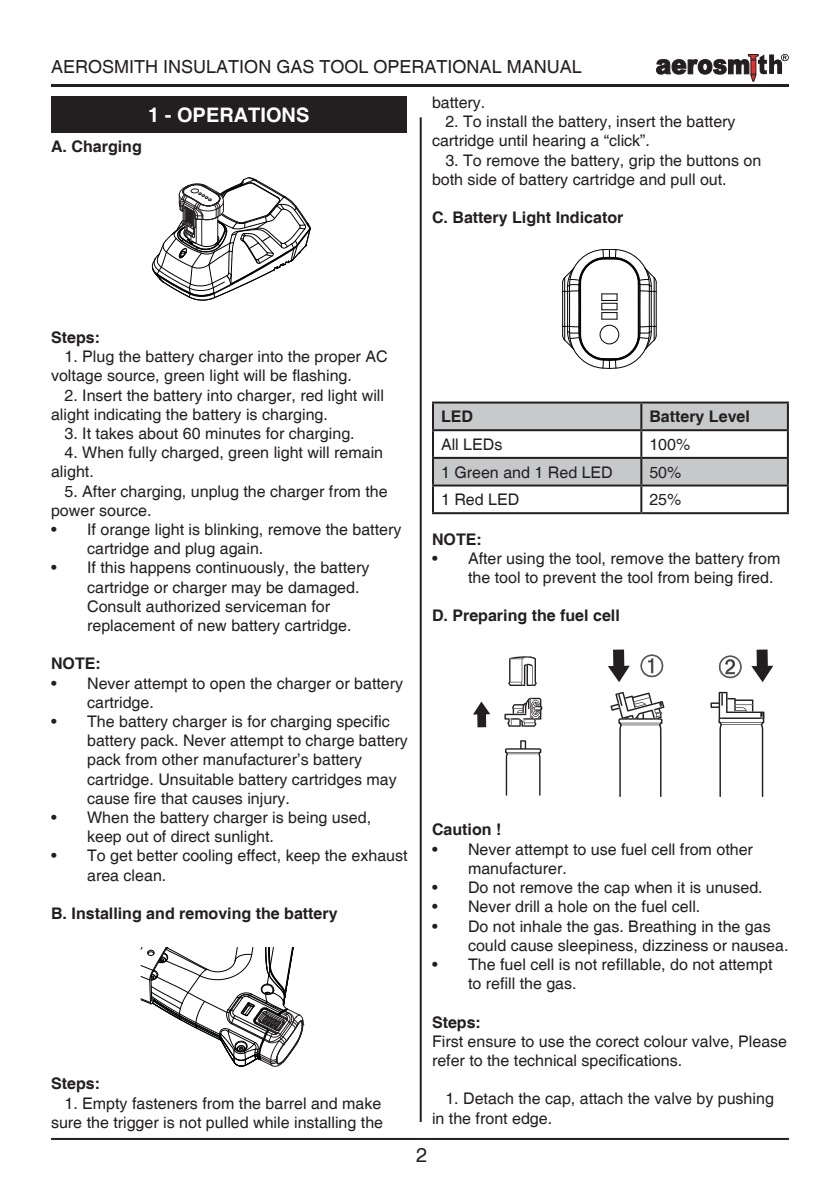
<style>
.page{position:relative;width:840px;height:1191px;background:#fff}
.page>*{position:absolute;margin:0;border:0;box-sizing:border-box;transform-origin:0 0}
.t1{font:700 20px "Helvetica";color:#fff}
.t2{font:20px "Helvetica";color:#231f20}
.t3{font:18px "Helvetica";color:#231f20}
.t4{font:16px/19.2px "Helvetica";color:#231f20}
.t5{font:700 16px "Helvetica";color:#231f20}
</style>
<div class="page">
<hr style="left:51px;top:85px;width:737px;height:2px;background:#231f20">
<hr style="left:419px;top:117px;width:2px;height:1005px;background:#231f20">
<hr style="left:51px;top:1138px;width:737px;height:2px;background:#231f20">
<svg style="left:656px;top:54px;width:133px;height:33px"></svg>
<svg style="left:562px;top:249px;width:94px;height:120px"></svg>
<div style="left:434px;top:403px;width:352px;height:26px;background:#c7c9cb"></div>
<div style="left:434px;top:459px;width:352px;height:25px;background:#c6c8ca"></div>
<hr style="left:432px;top:401px;width:209px;height:2px;background:#231f20">
<hr style="left:432px;top:403px;width:2px;height:26px;background:#231f20">
<hr style="left:641px;top:401px;width:147px;height:2px;background:#231f20">
<hr style="left:640px;top:403px;width:2px;height:26px;background:#231f20">
<hr style="left:786px;top:403px;width:2px;height:26px;background:#231f20">
<hr style="left:432px;top:429px;width:209px;height:2px;background:#231f20">
<hr style="left:432px;top:431px;width:2px;height:26px;background:#231f20">
<hr style="left:641px;top:429px;width:147px;height:2px;background:#231f20">
<hr style="left:640px;top:431px;width:2px;height:26px;background:#231f20">
<hr style="left:786px;top:431px;width:2px;height:26px;background:#231f20">
<hr style="left:432px;top:457px;width:209px;height:2px;background:#231f20">
<hr style="left:432px;top:459px;width:2px;height:25px;background:#231f20">
<hr style="left:641px;top:457px;width:147px;height:2px;background:#231f20">
<hr style="left:640px;top:459px;width:2px;height:25px;background:#231f20">
<hr style="left:786px;top:459px;width:2px;height:25px;background:#231f20">
<hr style="left:432px;top:486px;width:2px;height:26px;background:#231f20">
<hr style="left:640px;top:486px;width:2px;height:26px;background:#231f20">
<hr style="left:786px;top:486px;width:2px;height:26px;background:#231f20">
<hr style="left:432px;top:484px;width:209px;height:2px;background:#231f20">
<hr style="left:432px;top:512px;width:209px;height:2px;background:#231f20">
<hr style="left:641px;top:484px;width:147px;height:2px;background:#231f20">
<hr style="left:641px;top:512px;width:147px;height:2px;background:#231f20">
<svg style="left:504px;top:698px;width:38px;height:28px"></svg>
<svg style="left:508px;top:656px;width:28px;height:30px"></svg>
<svg style="left:504px;top:740px;width:37px;height:56px"></svg>
<svg style="left:473px;top:701px;width:17px;height:26px"></svg>
<svg style="left:610px;top:692px;width:54px;height:105px"></svg>
<svg style="left:710px;top:692px;width:54px;height:105px"></svg>
<svg style="left:608px;top:649px;width:21px;height:33px"></svg>
<svg style="left:751px;top:649px;width:21px;height:33px"></svg>
<svg style="left:640px;top:654px;width:23px;height:23px"></svg>
<svg style="left:718px;top:655px;width:23px;height:23px"></svg>
<div style="left:51px;top:96px;width:355px;height:37px;background:#231f20"></div>
<svg style="left:152px;top:177px;width:158px;height:123px"></svg>
<svg style="left:141px;top:947px;width:163px;height:119px"></svg>
<p class="t3" style="left:51px;top:56px;width:532px">AEROSMITH INSULATION GAS TOOL OPERATIONAL MANUAL</p>
<p class="t5" style="left:51px;top:136px;width:92px">A. Charging</p>
<p class="t1" style="left:148px;top:103px;width:163px">1 - OPERATIONS</p>
<p class="t4" style="left:432px;top:93px;width:55px">battery.</p>
<p class="t4" style="left:432px;top:113px;width:305px;text-indent:13px">2. To install the battery, insert the battery cartridge until hearing a “click”.</p>
<p class="t4" style="left:432px;top:151px;width:331px;text-indent:13px">3. To remove the battery, grip the buttons on both side of battery cartridge and pull out.</p>
<p class="t5" style="left:432px;top:208px;width:193px">C. Battery Light Indicator</p>
<p class="t5" style="left:51px;top:327px;width:50px">Steps:</p>
<p class="t4" style="left:51px;top:347px;width:338px;text-indent:13px">1. Plug the battery charger into the proper AC voltage source, green light will be flashing.</p>
<p class="t4" style="left:51px;top:386px;width:334px;text-indent:13px">2. Insert the battery into charger, red light will alight indicating the battery is charging.</p>
<p class="t4" style="left:64px;top:424px;width:291px">3. It takes about 60 minutes for charging.</p>
<p class="t4" style="left:51px;top:443px;width:333px;text-indent:13px">4. When fully charged, green light will remain alight.</p>
<p class="t4" style="left:51px;top:482px;width:338px;text-indent:13px">5. After charging, unplug the charger from the power source.</p>
<p class="t4" style="left:87px;top:520px;width:315px;text-indent:-36px">• If orange light is blinking, remove the battery cartridge and plug again.</p>
<p class="t4" style="left:87px;top:559px;width:283px;text-indent:-36px">• If this happens continuously, the battery cartridge or charger may be damaged.<br>Consult authorized serviceman for replacement of new battery cartridge.</p>
<p class="t5" style="left:51px;top:654px;width:51px">NOTE:</p>
<p class="t4" style="left:87px;top:674px;width:317px;text-indent:-36px">• Never attempt to open the charger or battery cartridge.</p>
<p class="t4" style="left:87px;top:712px;width:322px;text-indent:-36px">• The battery charger is for charging specific battery pack. Never attempt to charge battery pack from other manufacturer’s battery cartridge. Unsuitable battery cartridges may cause fire that causes injury.</p>
<p class="t4" style="left:87px;top:808px;width:285px;text-indent:-36px">• When the battery charger is being used, keep out of direct sunlight.</p>
<p class="t4" style="left:87px;top:847px;width:322px;text-indent:-36px">• To get better cooling effect, keep the exhaust area clean.</p>
<p class="t5" style="left:51px;top:903px;width:288px">B. Installing and removing the battery</p>
<p class="t5" style="left:51px;top:1074px;width:50px">Steps:</p>
<p class="t4" style="left:51px;top:1094px;width:333px;text-align:right">1. Empty fasteners from the barrel and make sure the trigger is not pulled while installing the</p>
<p class="t5" style="left:441px;top:407px;width:33px">LED</p>
<p class="t5" style="left:649px;top:407px;width:102px">Battery Level</p>
<p class="t4" style="left:441px;top:435px;width:63px">All LEDs</p>
<p class="t4" style="left:649px;top:435px;width:42px">100%</p>
<p class="t4" style="left:441px;top:463px;width:173px">1 Green and 1 Red LED</p>
<p class="t4" style="left:649px;top:463px;width:34px">50%</p>
<p class="t4" style="left:441px;top:490px;width:80px">1 Red LED</p>
<p class="t4" style="left:649px;top:490px;width:34px">25%</p>
<p class="t5" style="left:432px;top:529px;width:51px">NOTE:</p>
<p class="t4" style="left:468px;top:549px;width:314px;text-indent:-36px">• After using the tool, remove the battery from the tool to prevent the tool from being fired.</p>
<p class="t5" style="left:432px;top:606px;width:189px">D. Preparing the fuel cell</p>
<p class="t5" style="left:432px;top:820px;width:71px">Caution !</p>
<p class="t4" style="left:468px;top:840px;width:286px;text-indent:-36px">• Never attempt to use fuel cell from other manufacturer.</p>
<p class="t4" style="left:432px;top:878px;width:332px">• Do not remove the cap when it is unused.</p>
<p class="t4" style="left:432px;top:897px;width:270px">• Never drill a hole on the fuel cell.</p>
<p class="t4" style="left:468px;top:917px;width:322px;text-indent:-36px">• Do not inhale the gas. Breathing in the gas could cause sleepiness, dizziness or nausea.</p>
<p class="t4" style="left:468px;top:955px;width:306px;text-indent:-36px">• The fuel cell is not refillable, do not attempt to refill the gas.</p>
<p class="t5" style="left:432px;top:1012px;width:50px">Steps:</p>
<p class="t4" style="left:432px;top:1032px;width:356px">First ensure to use the corect colour valve, Please refer to the technical specifications.</p>
<p class="t4" style="left:432px;top:1089px;width:343px;text-indent:13px">1. Detach the cap, attach the valve by pushing in the front edge.</p>
<p class="t2" style="left:416px;top:1143px;width:13px">2</p>
</div>
